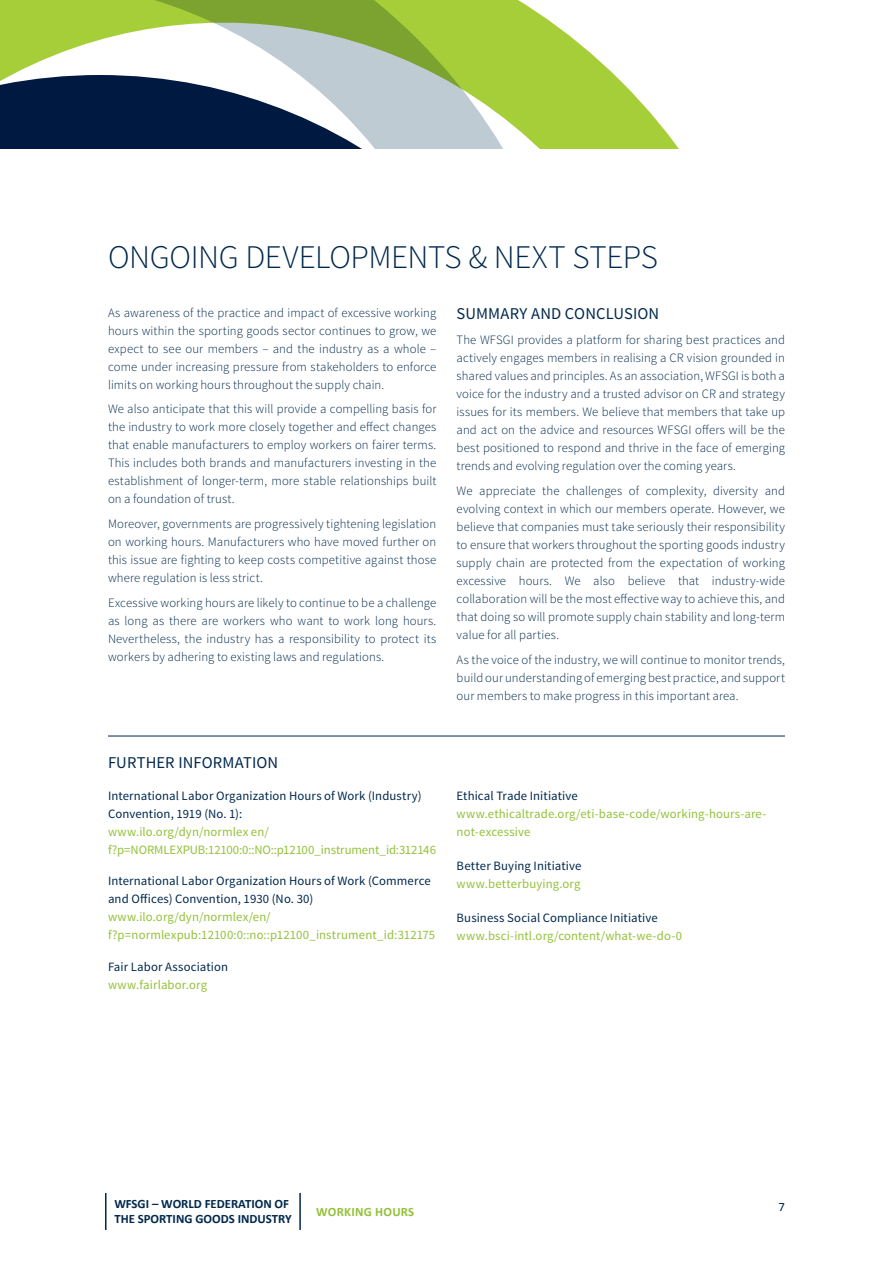
<style>
.page{position:relative;width:893px;height:1263px;background:#fff}
.page>*{position:absolute;margin:0;border:0;box-sizing:border-box;transform-origin:0 0}
._02_Innenseiten_Titl{font:300 33px "Source Sans Pro";letter-spacing:-.015em;color:#00284c}
._02_Subtitle{font:16.5px "Source Sans Pro";letter-spacing:.005em;color:#00284c}
._02_Text{font:300 12.75px/18px "Source Sans Pro";letter-spacing:.01em;color:#00284c;text-align:justify}
._02_Text-2{font:12.75px/18px "Source Sans Pro";letter-spacing:.01em;color:#93c139}
._02_Text-3{font:12.75px/18px "Source Sans Pro";letter-spacing:.01em;color:#00284c}
.t1{font:700 12.75px/15px "Calibri";color:#00284c}
.t2{font:700 12.75px "Calibri";letter-spacing:.02em;color:#93c139}
.t3{font:12.75px "Calibri";color:#00284c}
.s1{color:#00284c}
.s2{color:#93c139}
</style>
<div class="page">
<hr style="left:105px;top:1193px;width:2px;height:37px;background:#00284c">
<hr style="left:299px;top:1193px;width:2px;height:37px;background:#00284c">
<svg style="left:0;top:0;width:679px;height:149px"></svg>
<hr style="left:108px;top:736px;width:677px;height:1px;background:#00284c">
<p class="_02_Innenseiten_Titl" style="left:108px;top:237px;width:551px">ONGOING DEVELOPMENTS &amp; NEXT STEPS</p>
<p class="_02_Text" style="left:108px;top:303px;width:330px">As awareness of the practice and impact of excessive working hours within the sporting goods sector continues to grow, we expect to see our members – and the industry as a whole – come under increasing pressure from stakeholders to enforce limits on working hours throughout the supply chain.</p>
<p class="_02_Text" style="left:108px;top:400px;width:330px">We also anticipate that this will provide a compelling basis for the industry to work more closely together and effect changes that enable manufacturers to employ workers on fairer terms.<br>This includes both brands and manufacturers investing in the establishment of longer-term, more stable relationships built on a foundation of trust.</p>
<p class="_02_Text" style="left:108px;top:515px;width:330px">Moreover, governments are progressively tightening legislation on working hours. Manufacturers who have moved further on this issue are fighting to keep costs competitive against those where regulation is less strict.</p>
<p class="_02_Text" style="left:108px;top:594px;width:330px">Excessive working hours are likely to continue to be a challenge as long as there are workers who want to work long hours.<br>Nevertheless, the industry has a responsibility to protect its workers by adhering to existing laws and regulations.</p>
<p class="_02_Subtitle" style="left:457px;top:304px;width:204px">SUMMARY AND CONCLUSION</p>
<p class="_02_Text" style="left:457px;top:331px;width:330px">The WFSGI provides a platform for sharing best practices and actively engages members in realising a CR vision grounded in shared values and principles. As an association, WFSGI is both a voice for the industry and a trusted advisor on CR and strategy issues for its members. We believe that members that take up and act on the advice and resources WFSGI offers will be the best positioned to respond and thrive in the face of emerging trends and evolving regulation over the coming years.</p>
<p class="_02_Text" style="left:457px;top:482px;width:330px">We appreciate the challenges of complexity, diversity and evolving context in which our members operate. However, we believe that companies must take seriously their responsibility to ensure that workers throughout the sporting goods industry supply chain are protected from the expectation of working excessive hours. We also believe that industry-wide collaboration will be the most effective way to achieve this, and that doing so will promote supply chain stability and long-term value for all parties.</p>
<p class="_02_Text" style="left:457px;top:650px;width:330px">As the voice of the industry, we will continue to monitor trends, build our understanding of emerging best practice, and support our members to make progress in this important area.</p>
<p class="_02_Subtitle" style="left:108px;top:752px;width:172px">FURTHER INFORMATION</p>
<p class="_02_Text-2" style="left:108px;top:787px;width:330px"><span class="s1">International Labor Organization Hours of Work (Industry)<br>Convention, 1919 (No. 1):<br></span>www.ilo.org/dyn/normlex en/ f?p=NORMLEXPUB:12100:0::NO::p12100_instrument_id:312146</p>
<p class="_02_Text-3" style="left:108px;top:872px;width:329px">International Labor Organization Hours of Work (Commerce and Offices) Convention, 1930 (No. 30) <span class="s2">www.ilo.org/dyn/normlex/en/ f?p=normlexpub:12100:0::no::p12100_instrument_id:312175</span></p>
<p class="_02_Text-3" style="left:108px;top:958px;width:122px">Fair Labor Association <span class="s2">www.fairlabor.org</span></p>
<p class="_02_Text-2" style="left:457px;top:787px;width:311px"><span class="s1">Ethical Trade Initiative </span>www.ethicaltrade.org/eti-base-code/working-hours-are&shy;not-excessive</p>
<p class="_02_Text-3" style="left:457px;top:857px;width:126px">Better Buying Initiative <span class="s2">www.betterbuying.org</span></p>
<p class="_02_Text-2" style="left:457px;top:909px;width:227px"><span class="s1">Business Social Compliance Initiative </span>www.bsci-intl.org/content/what-we-do-0</p>
<p class="t1" style="left:114px;top:1196px;width:179px">WFSGI – WORLD FEDERATION OF<br>THE SPORTING GOODS INDUSTRY</p>
<p class="t2" style="left:316px;top:1204px;width:100px">WORKING HOURS</p>
<p class="t3" style="left:778px;top:1199px;width:8px">7</p>
</div>
